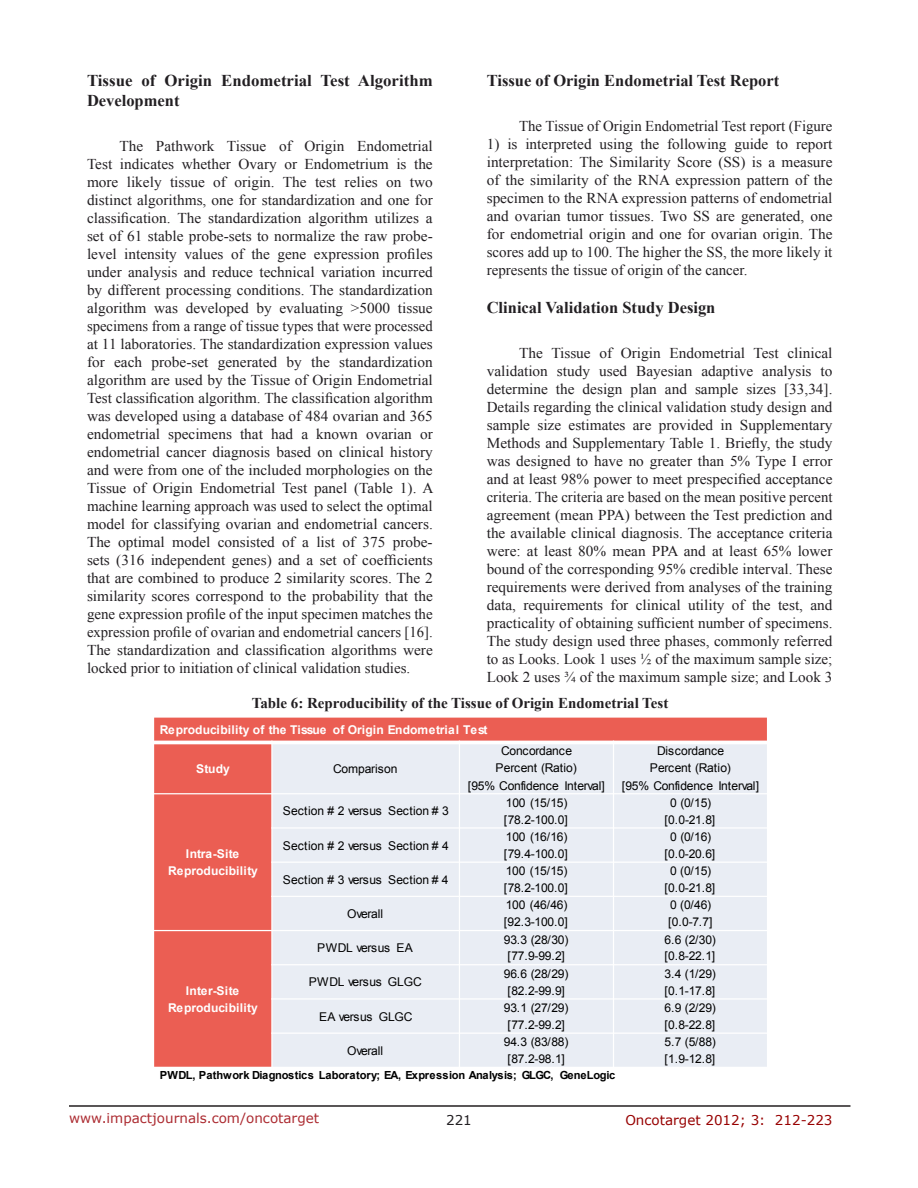
<style>
.page{position:relative;width:918px;height:1188px;background:#fff}
.page>*{position:absolute;margin:0;border:0;box-sizing:border-box;transform-origin:0 0}
.SubHeading{font:700 16.5px/19.8px "Times New Roman";color:#221f22}
.BodyText{font:15px/18px "Times New Roman";color:#221f22;text-align:justify}
.FigureText{font:700 15px "Times New Roman";color:#221f22}
.t1{font:13.5px "Verdana";color:#ac2b31}
.t2{font:13.5px "Verdana";color:#970000}
.t3{font:13.5px "Verdana";color:#221f22}
.t4{font:12.15px/16.8px "Arial";letter-spacing:-.02em;color:#000;text-align:center}
.t5{font:700 12.15px/16.8px "Arial";letter-spacing:.005em;color:#fff;text-align:center}
.t6{font:12.15px "Arial";letter-spacing:.01em;color:#000}
.t7{font:700 11.1px "Arial";letter-spacing:-.03em;color:#000}
</style>
<div class="page">
<hr style="left:69px;top:1105px;width:781px;height:2px;background:#231f20">
<div style="left:154px;top:717px;width:614px;height:25px;background:#eb5e53"></div>
<div style="left:154px;top:742px;width:118px;height:52px;background:#eb5e53"></div>
<div style="left:272px;top:742px;width:187px;height:52px;background:#e9edf4"></div>
<div style="left:459px;top:742px;width:155px;height:52px;background:#e9edf4"></div>
<div style="left:614px;top:742px;width:154px;height:52px;background:#e9edf4"></div>
<div style="left:154px;top:794px;width:118px;height:137px;background:#eb5e53"></div>
<div style="left:272px;top:794px;width:187px;height:34px;background:#e9edf4"></div>
<div style="left:459px;top:794px;width:155px;height:34px;background:#e9edf4"></div>
<div style="left:614px;top:794px;width:154px;height:34px;background:#e9edf4"></div>
<div style="left:272px;top:828px;width:187px;height:34px;background:#e9edf4"></div>
<div style="left:459px;top:828px;width:155px;height:34px;background:#e9edf4"></div>
<div style="left:614px;top:828px;width:154px;height:34px;background:#e9edf4"></div>
<div style="left:272px;top:862px;width:187px;height:34px;background:#e9edf4"></div>
<div style="left:459px;top:862px;width:155px;height:34px;background:#e9edf4"></div>
<div style="left:614px;top:862px;width:154px;height:34px;background:#e9edf4"></div>
<div style="left:272px;top:896px;width:187px;height:35px;background:#e9edf4"></div>
<div style="left:459px;top:896px;width:155px;height:35px;background:#e9edf4"></div>
<div style="left:614px;top:896px;width:154px;height:35px;background:#e9edf4"></div>
<div style="left:154px;top:931px;width:118px;height:136px;background:#eb5e53"></div>
<div style="left:272px;top:931px;width:187px;height:34px;background:#e9edf4"></div>
<div style="left:459px;top:931px;width:155px;height:34px;background:#e9edf4"></div>
<div style="left:614px;top:931px;width:154px;height:34px;background:#e9edf4"></div>
<div style="left:272px;top:965px;width:187px;height:34px;background:#e9edf4"></div>
<div style="left:459px;top:965px;width:155px;height:34px;background:#e9edf4"></div>
<div style="left:614px;top:965px;width:154px;height:34px;background:#e9edf4"></div>
<div style="left:272px;top:999px;width:187px;height:34px;background:#e9edf4"></div>
<div style="left:459px;top:999px;width:155px;height:34px;background:#e9edf4"></div>
<div style="left:614px;top:999px;width:154px;height:34px;background:#e9edf4"></div>
<div style="left:272px;top:1033px;width:187px;height:34px;background:#e9edf4"></div>
<div style="left:459px;top:1033px;width:155px;height:34px;background:#e9edf4"></div>
<div style="left:614px;top:1033px;width:154px;height:34px;background:#e9edf4"></div>
<hr style="left:271px;top:741px;width:2px;height:327px;background:#fff">
<hr style="left:459px;top:741px;width:1px;height:327px;background:#fff">
<hr style="left:613px;top:741px;width:1px;height:327px;background:#fff">
<hr style="left:153px;top:741px;width:615px;height:3px;background:#fff">
<hr style="left:153px;top:793px;width:615px;height:1px;background:#fff">
<hr style="left:271px;top:827px;width:497px;height:2px;background:#fff">
<hr style="left:271px;top:862px;width:497px;height:1px;background:#fff">
<hr style="left:271px;top:896px;width:497px;height:1px;background:#fff">
<hr style="left:153px;top:930px;width:615px;height:1px;background:#fff">
<hr style="left:271px;top:964px;width:497px;height:1px;background:#fff">
<hr style="left:271px;top:998px;width:497px;height:2px;background:#fff">
<hr style="left:271px;top:1033px;width:497px;height:1px;background:#fff">
<hr style="left:767px;top:716px;width:1px;height:371px;background:#fff">
<hr style="left:153px;top:716px;width:615px;height:2px;background:#fff">
<p class="SubHeading" style="left:87px;top:70px;width:347px">Tissue of Origin Endometrial Test Algorithm<br>Development</p>
<p class="BodyText" style="left:87px;top:137px;width:348px;text-indent:32px">The Pathwork Tissue of Origin Endometrial Test indicates whether Ovary or Endometrium is the more likely tissue of origin. The test relies on two distinct algorithms, one for standardization and one for classification. The standardization algorithm utilizes a set of 61 stable probe-sets to normalize the raw probe&shy;level intensity values of the gene expression profiles under analysis and reduce technical variation incurred by different processing conditions. The standardization algorithm was developed by evaluating &gt;5000 tissue specimens from a range of tissue types that were processed at 11 laboratories. The standardization expression values for each probe-set generated by the standardization algorithm are used by the Tissue of Origin Endometrial Test classification algorithm. The classification algorithm was developed using a database of 484 ovarian and 365 endometrial specimens that had a known ovarian or endometrial cancer diagnosis based on clinical history and were from one of the included morphologies on the Tissue of Origin Endometrial Test panel (Table 1). A machine learning approach was used to select the optimal model for classifying ovarian and endometrial cancers.<br>The optimal model consisted of a list of 375 probe&shy;sets (316 independent genes) and a set of coefficients that are combined to produce 2 similarity scores. The 2 similarity scores correspond to the probability that the gene expression profile of the input specimen matches the expression profile of ovarian and endometrial cancers [16].<br>The standardization and classification algorithms were locked prior to initiation of clinical validation studies.</p>
<p class="SubHeading" style="left:487px;top:70px;width:294px">Tissue of Origin Endometrial Test Report</p>
<p class="BodyText" style="left:519px;top:117px;width:315px">The Tissue of Origin Endometrial Test report (Figure</p>
<p class="BodyText" style="left:487px;top:135px;width:347px">1) is interpreted using the following guide to report interpretation: The Similarity Score (SS) is a measure of the similarity of the RNA expression pattern of the specimen to the RNA expression patterns of endometrial and ovarian tumor tissues. Two SS are generated, one for endometrial origin and one for ovarian origin. The scores add up to 100. The higher the SS, the more likely it represents the tissue of origin of the cancer.</p>
<p class="SubHeading" style="left:487px;top:297px;width:230px">Clinical Validation Study Design</p>
<p class="BodyText" style="left:487px;top:344px;width:347px;text-indent:32px">The Tissue of Origin Endometrial Test clinical validation study used Bayesian adaptive analysis to determine the design plan and sample sizes [33,34].<br>Details regarding the clinical validation study design and sample size estimates are provided in Supplementary Methods and Supplementary Table 1. Briefly, the study was designed to have no greater than 5% Type I error and at least 98% power to meet prespecified acceptance criteria. The criteria are based on the mean positive percent agreement (mean PPA) between the Test prediction and the available clinical diagnosis. The acceptance criteria were: at least 80% mean PPA and at least 65% lower bound of the corresponding 95% credible interval. These requirements were derived from analyses of the training data, requirements for clinical utility of the test, and practicality of obtaining sufficient number of specimens.<br>The study design used three phases, commonly referred to as Looks. Look 1 uses ½ of the maximum sample size; Look 2 uses ¾ of the maximum sample size; and Look 3</p>
<p class="FigureText" style="left:252px;top:693px;width:418px">Table 6: Reproducibility of the Tissue of Origin Endometrial Test</p>
<p class="t5" style="left:160px;top:722px;width:329px">Reproducibility of the Tissue of Origin Endometrial Test</p>
<p class="t5" style="left:196px;top:760px;width:35px">Study</p>
<p class="t4" style="left:333px;top:760px;width:66px">Comparison</p>
<p class="t4" style="left:468px;top:743px;width:139px;line-height:17.2px">Concordance<br>Percent (Ratio)<br>[95% Confidence Interval]</p>
<p class="t4" style="left:622px;top:743px;width:139px;line-height:17.2px">Discordance<br>Percent (Ratio)<br>[95% Confidence Interval]</p>
<p class="t5" style="left:168px;top:846px;width:91px">Intra-Site<br>Reproducibility</p>
<p class="t6" style="left:283px;top:803px;width:167px">Section # 2 versus Section # 3</p>
<p class="t4" style="left:504px;top:794px;width:65px;text-align:left">100 (15/15) [78.2-100.0]</p>
<p class="t4" style="left:665px;top:794px;width:52px">0 (0/15) [0.0-21.8]</p>
<p class="t6" style="left:283px;top:837px;width:167px">Section # 2 versus Section # 4</p>
<p class="t4" style="left:504px;top:828px;width:65px;text-align:left">100 (16/16) [79.4-100.0]</p>
<p class="t4" style="left:665px;top:828px;width:52px">0 (0/16) [0.0-20.6]</p>
<p class="t6" style="left:283px;top:872px;width:167px">Section # 3 versus Section # 4</p>
<p class="t4" style="left:504px;top:863px;width:65px;text-align:left">100 (15/15) [78.2-100.0]</p>
<p class="t4" style="left:665px;top:863px;width:52px">0 (0/15) [0.0-21.8]</p>
<p class="t4" style="left:347px;top:905px;width:38px">Overall</p>
<p class="t4" style="left:504px;top:897px;width:65px;text-align:left">100 (46/46) [92.3-100.0]</p>
<p class="t4" style="left:668px;top:897px;width:46px;text-align:left">0 (0/46) [0.0-7.7]</p>
<p class="t4" style="left:317px;top:940px;width:97px">PWDL versus EA</p>
<p class="t4" style="left:504px;top:931px;width:66px">93.3 (28/30) [77.9-99.2]</p>
<p class="t4" style="left:664px;top:931px;width:53px;text-align:left">6.6 (2/30) [0.8-22.1]</p>
<p class="t4" style="left:309px;top:974px;width:114px">PWDL versus GLGC</p>
<p class="t4" style="left:504px;top:965px;width:66px">96.6 (28/29) [82.2-99.9]</p>
<p class="t4" style="left:664px;top:965px;width:53px;text-align:left">3.4 (1/29) [0.1-17.8]</p>
<p class="t4" style="left:319px;top:1008px;width:95px">EA versus GLGC</p>
<p class="t4" style="left:504px;top:999px;width:66px">93.1 (27/29) [77.2-99.2]</p>
<p class="t4" style="left:664px;top:999px;width:53px;text-align:left">6.9 (2/29) [0.8-22.8]</p>
<p class="t4" style="left:347px;top:1042px;width:38px">Overall</p>
<p class="t4" style="left:504px;top:1034px;width:66px">94.3 (83/88) [87.2-98.1]</p>
<p class="t4" style="left:664px;top:1034px;width:53px;text-align:left">5.7 (5/88) [1.9-12.8]</p>
<p class="t7" style="left:160px;top:1067px;width:457px">PWDL, Pathwork Diagnostics Laboratory; EA, Expression Analysis; GLGC, GeneLogic</p>
<p class="t5" style="left:168px;top:983px;width:91px">Inter-Site<br>Reproducibility</p>
<p class="t1" style="left:69px;top:1109px;width:252px">www.impactjournals.com/oncotarget</p>
<p class="t3" style="left:446px;top:1111px;width:27px">221</p>
<p class="t2" style="left:625px;top:1111px;width:209px">Oncotarget 2012; 3: 212-223</p>
</div>
